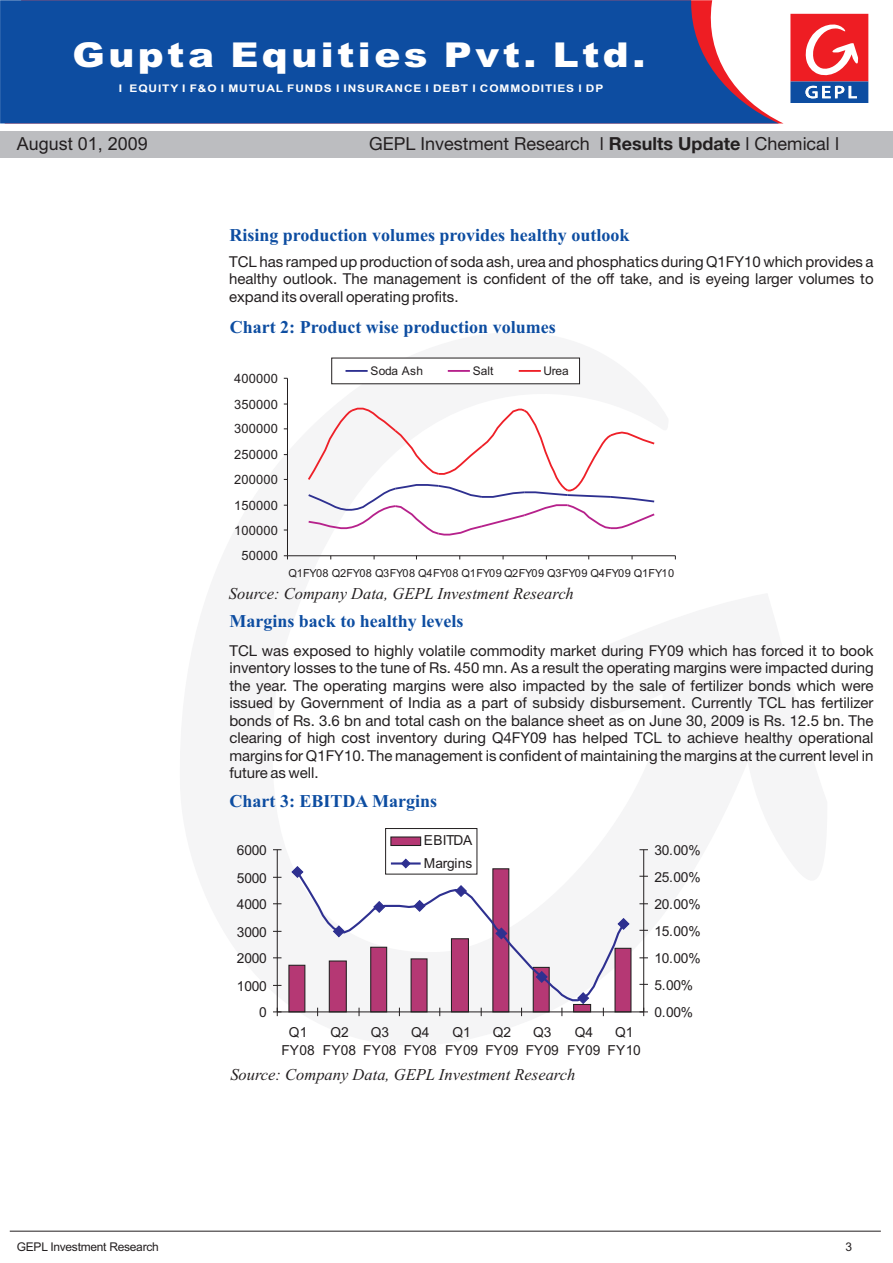
<style>
.page{position:relative;width:893px;height:1263px;background:#fff}
.page>*{position:absolute;margin:0;border:0;box-sizing:border-box;transform-origin:0 0}
.t1{font:900 34.2px "Arial";letter-spacing:.09em;color:#fff;scale:1.14 1}
.t2{font:700 18px "Times New Roman";color:#0d4da1}
.t3{font:18px "Helvetica Neue";color:#231f20}
.t4{font:18px "Arial";color:#231f20}
.t5{font:italic 16.5px "Times New Roman";color:#231f20}
.t6{font:15px/17.4px "Helvetica Neue";color:#231f20;text-align:justify}
.t7{font:13.8px/18px "Arial";letter-spacing:-.015em;color:#231f20;text-align:center}
.t8{font:12.9px "Arial";letter-spacing:.015em;color:#231f20}
.t9{font:12px "Arial";letter-spacing:-.025em;color:#231f20}
.t10{font:11.1px "Arial";letter-spacing:-.025em;color:#231f20}
.t11{font:700 10.5px "Arial";letter-spacing:.075em;color:#fff;scale:1.14 1}
.s1{font-weight:700}
</style>
<div class="page">
<div style="left:0;top:131px;width:893px;height:27px;background:#bcbdc0"></div>
<svg style="left:9px;top:1231px;width:872px;height:1px"></svg>
<svg style="left:0;top:0;width:779px;height:123px;background:#2057a4"></svg>
<div style="left:790px;top:14px;width:78px;height:67px;background:#ee1d23"></div>
<div style="left:790px;top:81px;width:78px;height:22px;background:#0d4da1"></div>
<svg style="left:805px;top:24px;width:53px;height:52px"></svg>
<svg style="left:805px;top:86px;width:52px;height:12px"></svg>
<hr style="left:287px;top:378px;width:1px;height:178px;background:#231f20">
<hr style="left:287px;top:555px;width:388px;height:1px;background:#231f20">
<svg style="left:284px;top:555px;width:4px;height:4px"></svg>
<svg style="left:307px;top:407px;width:348px;height:129px"></svg>
<svg style="left:331px;top:358px;width:249px;height:26px"></svg>
<hr style="left:346px;top:370px;width:22px;height:2px;background:#2e3090">
<hr style="left:448px;top:370px;width:22px;height:2px;background:#b6218b">
<hr style="left:519px;top:370px;width:22px;height:2px;background:#ee2028">
<hr style="left:277px;top:850px;width:1px;height:162px;background:#231f20">
<hr style="left:277px;top:1012px;width:367px;height:1px;background:#231f20">
<svg style="left:273px;top:1008px;width:8px;height:8px"></svg>
<hr style="left:643px;top:850px;width:1px;height:162px;background:#231f20">
<svg style="left:639px;top:1008px;width:9px;height:8px"></svg>
<svg style="left:288px;top:828px;width:344px;height:188px"></svg>
<h1 class="t1" style="left:73px;top:42px;width:504px">Gupta Equities Pvt. Ltd.</h1>
<p class="t11" style="left:119px;top:85px;width:427px">I EQUITY I F&amp;O I MUTUAL FUNDS I INSURANCE I DEBT I COMMODITIES I DP</p>
<p class="t4" style="left:17px;top:136px;width:133px">August 01, 2009</p>
<p class="t3" style="left:369px;top:135px;width:471px">GEPL Investment Research l <span class="s1">Results Update</span> l Chemical l</p>
<p class="t2" style="left:229px;top:229px;width:401px">Rising production volumes provides healthy outlook</p>
<p class="t6" style="left:229px;top:254px;width:646px">TCL has ramped up production of soda ash, urea and phosphatics during Q1FY10 which provides a healthy outlook. The management is confident of the off take, and is eyeing larger volumes to expand its overall operating profits.</p>
<p class="t2" style="left:230px;top:321px;width:327px">Chart 2: Product wise production volumes</p>
<p class="t8" style="left:234px;top:373px;width:46px">400000</p>
<p class="t8" style="left:234px;top:399px;width:46px">350000</p>
<p class="t8" style="left:234px;top:424px;width:46px">300000</p>
<p class="t8" style="left:234px;top:450px;width:46px">250000</p>
<p class="t8" style="left:234px;top:475px;width:46px">200000</p>
<p class="t8" style="left:234px;top:500px;width:46px">150000</p>
<p class="t8" style="left:234px;top:525px;width:46px">100000</p>
<p class="t8" style="left:241px;top:551px;width:38px">50000</p>
<p class="t9" style="left:370px;top:366px;width:54px">Soda Ash</p>
<p class="t9" style="left:473px;top:366px;width:22px">Salt</p>
<p class="t9" style="left:544px;top:366px;width:27px">Urea</p>
<p class="t10" style="left:288px;top:569px;width:387px">Q1FY08 Q2FY08 Q3FY08 Q4FY08 Q1FY09 Q2FY09 Q3FY09 Q4FY09 Q1FY10</p>
<p class="t5" style="left:229px;top:588px;width:346px">Source: Company Data, GEPL Investment Research</p>
<p class="t2" style="left:229px;top:615px;width:235px">Margins back to healthy levels</p>
<p class="t6" style="left:229px;top:643px;width:646px">TCL was exposed to highly volatile commodity market during FY09 which has forced it to book inventory losses to the tune of Rs. 450 mn. As a result the operating margins were impacted during the year. The operating margins were also impacted by the sale of fertilizer bonds which were issued by Government of India as a part of subsidy disbursement. Currently TCL has fertilizer bonds of Rs. 3.6 bn and total cash on the balance sheet as on June 30, 2009 is Rs. 12.5 bn. The clearing of high cost inventory during Q4FY09 has helped TCL to achieve healthy operational margins for Q1FY10. The management is confident of maintaining the margins at the current level in future as well.</p>
<p class="t2" style="left:230px;top:795px;width:209px">Chart 3: EBITDA Margins</p>
<p class="t7" style="left:237px;top:842px;width:31px">6000</p>
<p class="t7" style="left:237px;top:870px;width:31px">5000</p>
<p class="t7" style="left:237px;top:896px;width:31px">4000</p>
<p class="t7" style="left:237px;top:924px;width:31px">3000</p>
<p class="t7" style="left:237px;top:950px;width:31px">2000</p>
<p class="t7" style="left:237px;top:978px;width:31px">1000</p>
<p class="t7" style="left:259px;top:1005px;width:9px">0</p>
<p class="t7" style="left:424px;top:831px;width:50px;line-height:22.2px;text-align:left">EBITDA<br>Margins</p>
<p class="t7" style="left:281px;top:1025px;width:35px">Q1<br>FY08</p>
<p class="t7" style="left:323px;top:1025px;width:35px">Q2<br>FY08</p>
<p class="t7" style="left:363px;top:1025px;width:35px">Q3<br>FY08</p>
<p class="t7" style="left:404px;top:1025px;width:35px">Q4<br>FY08</p>
<p class="t7" style="left:445px;top:1025px;width:35px">Q1<br>FY09</p>
<p class="t7" style="left:485px;top:1025px;width:35px">Q2<br>FY09</p>
<p class="t7" style="left:526px;top:1025px;width:35px">Q3<br>FY09</p>
<p class="t7" style="left:567px;top:1025px;width:35px">Q4<br>FY09</p>
<p class="t7" style="left:608px;top:1025px;width:35px">Q1<br>FY10</p>
<p class="t5" style="left:230px;top:1069px;width:346px">Source: Company Data, GEPL Investment Research</p>
<p class="t7" style="left:654px;top:842px;width:48px">30.00%</p>
<p class="t7" style="left:654px;top:869px;width:48px">25.00%</p>
<p class="t7" style="left:654px;top:896px;width:48px">20.00%</p>
<p class="t7" style="left:654px;top:923px;width:48px">15.00%</p>
<p class="t7" style="left:654px;top:950px;width:48px">10.00%</p>
<p class="t7" style="left:654px;top:977px;width:40px">5.00%</p>
<p class="t7" style="left:654px;top:1005px;width:40px">0.00%</p>
<p class="t9" style="left:17px;top:1242px;width:143px">GEPL Investment Research</p>
<p class="t9" style="left:845px;top:1242px;width:8px">3</p>
</div>
